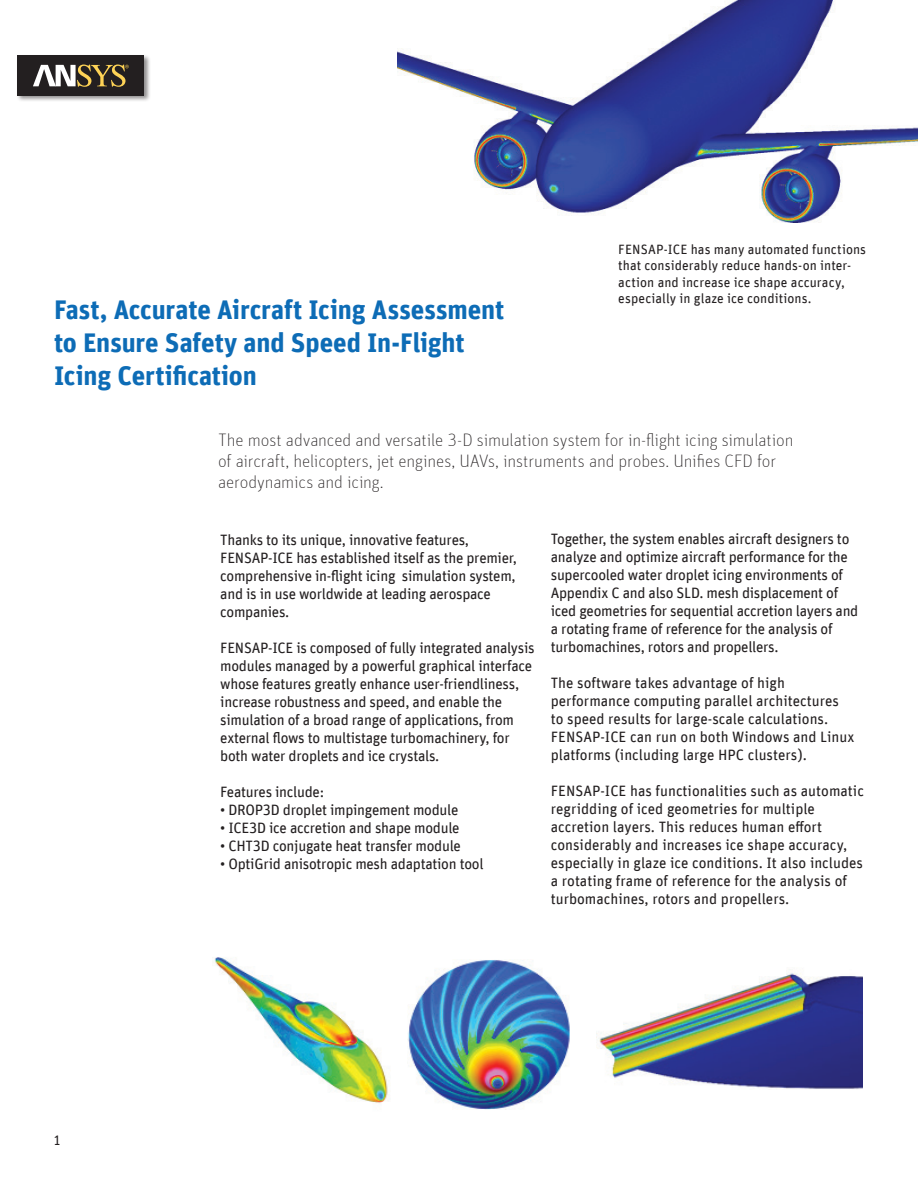
<style>
.page{position:relative;width:918px;height:1188px;background:#fff}
.page>*{position:absolute;margin:0;border:0;box-sizing:border-box;transform-origin:0 0}
.t1{font:700 27px/33px "Unit Offc Pro";letter-spacing:-.005em;color:#0d6cb6}
.t2{font:100 18px/21px "Unit Offc Pro";letter-spacing:-.005em;color:#231f20}
.t3{font:15px/18px "Unit Offc Pro";letter-spacing:-.02em;color:#231f20}
.t4{font:15px/18px "Unit Offc Pro";color:#231f20}
.t5{font:13.5px/16.5px "Unit Offc Pro";letter-spacing:.005em;color:#231f20}
.s1{font-family:"Unit Slab Offc Pro"}
</style>
<div class="page">
<div style="left:16px;top:54px;width:135px;height:49px;background:#231f20;opacity:.5"></div>
<div style="left:18px;top:56px;width:126px;height:40px;background:#231f20"></div>
<svg style="left:33px;top:65px;width:96px;height:22px"></svg>
<img style="left:397px;top:0;width:521px;height:222px">
<img style="left:214px;top:957px;width:194px;height:147px">
<img style="left:408px;top:960px;width:162px;height:150px">
<img style="left:597px;top:973px;width:265px;height:116px">
<h1 class="t1" style="left:54px;top:292px;width:452px">Fast, Accurate Aircraft Icing Assessment to Ensure Safety and Speed In-Flight<br>Icing Certification</h1>
<p class="t5" style="left:618px;top:240px;width:249px">FENSAP-ICE has many automated functions that considerably reduce hands-on inter&shy;action and increase ice shape accuracy, especially in glaze ice conditions.</p>
<p class="t2" style="left:218px;top:429px;width:577px">The most advanced and versatile 3-D simulation system for in-flight icing simulation of aircraft, helicopters, jet engines, UAVs, instruments and probes. Unifies CFD for aerodynamics and icing.</p>
<p class="t5" style="left:53px;top:1131px;width:9px">1</p>
<p class="t3" style="left:220px;top:530px;width:298px">Thanks to its unique, innovative features, FENSAP-ICE has established itself as the premier, comprehensive in-flight icing simulation system, and is in use worldwide at leading aerospace companies.</p>
<p class="t3" style="left:220px;top:638px;width:316px">FENSAP-ICE is composed of fully integrated analysis modules managed by a powerful graphical interface whose features greatly enhance user-friendliness, increase robustness and speed, and enable the simulation of a broad range of applications, from external flows to multistage turbomachinery, for both water droplets and ice crystals.</p>
<p class="t3" style="left:220px;top:782px;width:105px">Features include:</p>
<p class="t3" style="left:220px;top:800px;width:240px"><span class="s1">•</span> DROP3D droplet impingement module</p>
<p class="t3" style="left:220px;top:818px;width:241px"><span class="s1">•</span> ICE3D ice accretion and shape module</p>
<p class="t3" style="left:220px;top:836px;width:242px"><span class="s1">•</span> CHT3D conjugate heat transfer module</p>
<p class="t3" style="left:220px;top:854px;width:265px"><span class="s1">•</span> OptiGrid anisotropic mesh adaptation tool</p>
<p class="t3" style="left:551px;top:529px;width:309px">Together, the system enables aircraft designers to analyze and optimize aircraft performance for the supercooled water droplet icing environments of Appendix C and also SLD. mesh displacement of iced geometries for sequential accretion layers and a rotating frame of reference for the analysis of turbomachines, rotors and propellers.</p>
<p class="t4" style="left:551px;top:673px;width:305px">The software takes advantage of high performance computing parallel architectures to speed results for large-scale calculations.<br>FENSAP-ICE can run on both Windows and Linux platforms (including large HPC clusters).</p>
<p class="t4" style="left:551px;top:781px;width:315px">FENSAP-ICE has functionalities such as automatic regridding of iced geometries for multiple accretion layers. This reduces human effort considerably and increases ice shape accuracy, especially in glaze ice conditions. It also includes a rotating frame of reference for the analysis of turbomachines, rotors and propellers.</p>
</div>
